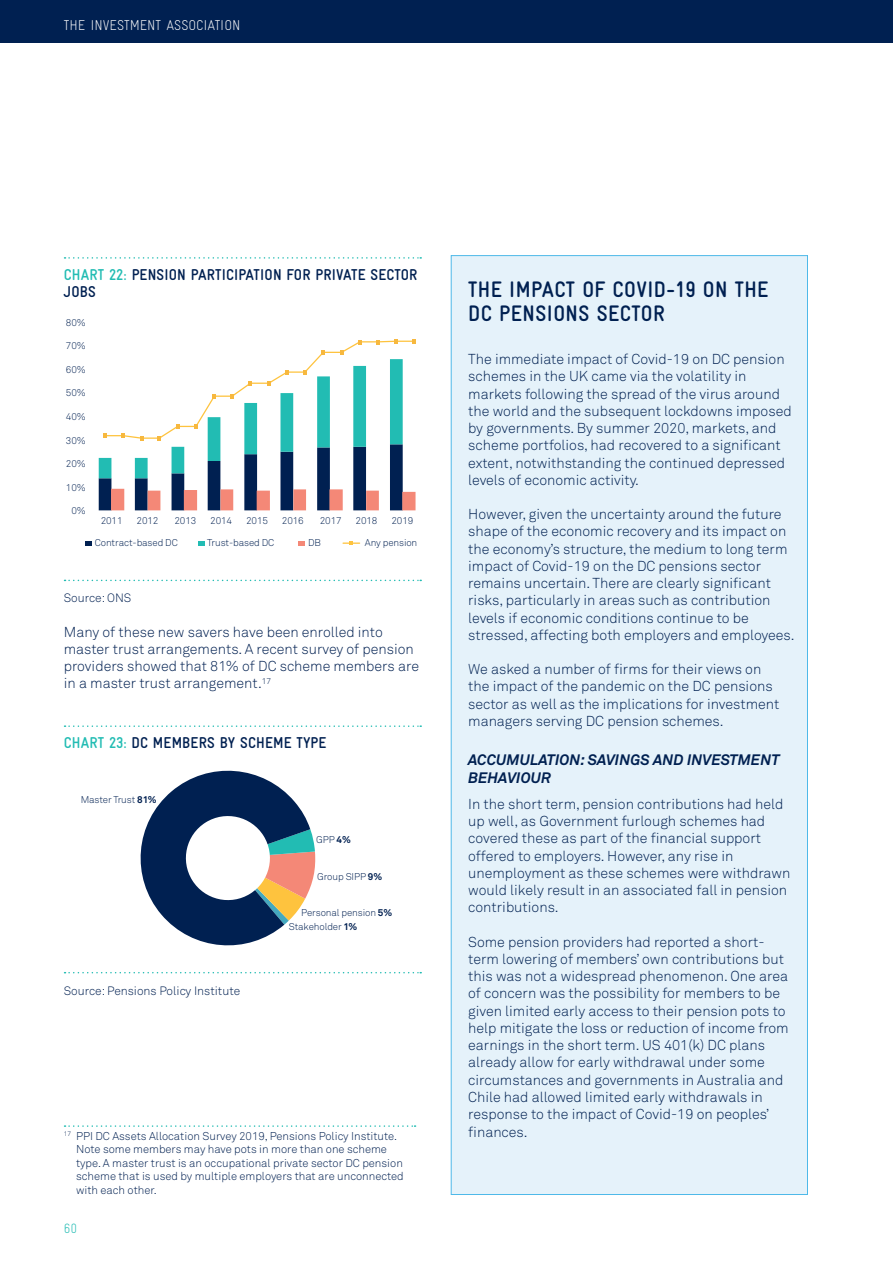
<style>
.page{position:relative;width:893px;height:1263px;background:#fff}
.page>*{position:absolute;margin:0;border:0;box-sizing:border-box;transform-origin:0 0}
.subhead1{font:700 22.5px/24px "Gravur Condensed";letter-spacing:.02em;color:#002051}
.table_head{font:700 15.75px/17.2px "Gravur Condensed";letter-spacing:.01em;color:#002051}
.t1{font:italic 700 15px/18px "Akkurat Std";color:#002051}
.t2{font:300 14.25px/17.2px "Akkurat Std";color:#002051}
.t3{font:300 14.25px "Gravur Condensed";color:#fff}
.t4{font:300 13.5px "Gravur Condensed";color:#22bcb3}
.source{font:300 12px "Akkurat Std";color:#002051}
.footnotes{font:300 11.25px/13.5px "Akkurat Std";color:#002051}
.t5{font:300 9.75px "Akkurat Std";letter-spacing:-.01em;color:#002051}
.s1{color:#22bcb3}
.s2{font-weight:700}
</style>
<div class="page">
<div style="left:0;top:0;width:893px;height:43px;background:#002051"></div>
<svg style="left:65px;top:257px;width:356px;height:2px"></svg>
<svg style="left:65px;top:580px;width:356px;height:1px"></svg>
<svg style="left:65px;top:725px;width:356px;height:2px"></svg>
<svg style="left:65px;top:972px;width:356px;height:1px"></svg>
<svg style="left:86px;top:541px;width:6px;height:5px"></svg>
<svg style="left:199px;top:541px;width:6px;height:5px"></svg>
<svg style="left:299px;top:541px;width:6px;height:5px"></svg>
<svg style="left:343px;top:541px;width:17px;height:4px"></svg>
<svg style="left:99px;top:339px;width:317px;height:171px"></svg>
<svg style="left:140px;top:771px;width:176px;height:175px"></svg>
<svg style="left:65px;top:1125px;width:351px;height:2px"></svg>
<div style="left:451px;top:255px;width:357px;height:940px;background:#e5f2fa;border:1px solid #4eb9e9"></div>
<p class="t3" style="left:64px;top:17px;width:178px">THE INVESTMENT ASSOCIATION</p>
<p class="table_head" style="left:64px;top:266px;width:355px"><span class="s1">CHART 22:</span> PENSION PARTICIPATION FOR PRIVATE SECTOR<br>JOBS</p>
<p class="t5" style="left:66px;top:317px;width:21px">80%</p>
<p class="t5" style="left:66px;top:340px;width:21px">70%</p>
<p class="t5" style="left:66px;top:364px;width:21px">60%</p>
<p class="t5" style="left:66px;top:387px;width:21px">50%</p>
<p class="t5" style="left:66px;top:411px;width:21px">40%</p>
<p class="t5" style="left:66px;top:434px;width:21px">30%</p>
<p class="t5" style="left:66px;top:458px;width:21px">20%</p>
<p class="t5" style="left:66px;top:481px;width:21px">10%</p>
<p class="t5" style="left:71px;top:505px;width:16px">0%</p>
<p class="t5" style="left:101px;top:514px;width:23px">2011</p>
<p class="t5" style="left:137px;top:514px;width:23px">2012</p>
<p class="t5" style="left:174px;top:514px;width:23px">2013</p>
<p class="t5" style="left:210px;top:514px;width:23px">2014</p>
<p class="t5" style="left:246px;top:514px;width:23px">2015</p>
<p class="t5" style="left:282px;top:514px;width:23px">2016</p>
<p class="t5" style="left:320px;top:514px;width:23px">2017</p>
<p class="t5" style="left:356px;top:514px;width:23px">2018</p>
<p class="t5" style="left:391px;top:514px;width:23px">2019</p>
<p class="t5" style="left:95px;top:537px;width:84px">Contract-based DC</p>
<p class="t5" style="left:207px;top:537px;width:69px">Trust-based DC</p>
<p class="t5" style="left:308px;top:537px;width:14px">DB</p>
<p class="t5" style="left:365px;top:537px;width:54px">Any pension</p>
<p class="source" style="left:64px;top:591px;width:69px">Source: ONS</p>
<p class="t2" style="left:64px;top:623px;width:357px">Many of these new savers have been enrolled into master trust arrangements. A recent survey of pension providers showed that 81% of DC scheme members are in a master trust arrangement.<sup>17</sup></p>
<p class="table_head" style="left:64px;top:734px;width:264px"><span class="s1">CHART 23:</span> DC MEMBERS BY SCHEME TYPE</p>
<p class="t5" style="left:81px;top:793px;width:77px">Master Trust <span class="s2">81%</span></p>
<p class="source" style="left:64px;top:983px;width:178px">Source: Pensions Policy Institute</p>
<p class="t5" style="left:316px;top:833px;width:36px">GPP <span class="s2">4%</span></p>
<p class="t5" style="left:317px;top:871px;width:66px">Group SIPP <span class="s2">9%</span></p>
<p class="t5" style="left:301px;top:906px;width:92px">Personal pension <span class="s2">5%</span></p>
<p class="t5" style="left:289px;top:921px;width:70px">Stakeholder <span class="s2">1%</span></p>
<p class="footnotes" style="left:76px;top:1129px;width:329px;text-indent:-12px"><sup>17</sup> PPI DC Assets Allocation Survey 2019, Pensions Policy Institute.<br>Note some members may have pots in more than one scheme type. A master trust is an occupational private sector DC pension scheme that is used by multiple employers that are unconnected with each other.</p>
<p class="t4" style="left:64px;top:1220px;width:15px">60</p>
<p class="subhead1" style="left:468px;top:277px;width:302px">THE IMPACT OF COVID-19 ON THE<br>DC PENSIONS SECTOR</p>
<p class="t2" style="left:468px;top:350px;width:325px">The immediate impact of Covid-19 on DC pension schemes in the UK came via the volatility in markets following the spread of the virus around the world and the subsequent lockdowns imposed by governments. By summer 2020, markets, and scheme portfolios, had recovered to a significant extent, notwithstanding the continued depressed levels of economic activity.</p>
<p class="t2" style="left:468px;top:505px;width:328px">However, given the uncertainty around the future shape of the economic recovery and its impact on the economy’s structure, the medium to long term impact of Covid-19 on the DC pensions sector remains uncertain. There are clearly significant risks, particularly in areas such as contribution levels if economic conditions continue to be stressed, affecting both employers and employees.</p>
<p class="t2" style="left:468px;top:660px;width:313px">We asked a number of firms for their views on the impact of the pandemic on the DC pensions sector as well as the implications for investment managers serving DC pension schemes.</p>
<p class="t1" style="left:468px;top:751px;width:313px">ACCUMULATION: SAVINGS AND INVESTMENT<br>BEHAVIOUR</p>
<p class="t2" style="left:468px;top:795px;width:324px">In the short term, pension contributions had held up well, as Government furlough schemes had covered these as part of the financial support offered to employers. However, any rise in unemployment as these schemes were withdrawn would likely result in an associated fall in pension contributions.</p>
<p class="t2" style="left:468px;top:933px;width:322px">Some pension providers had reported a short&shy;term lowering of members’ own contributions but this was not a widespread phenomenon. One area of concern was the possibility for members to be given limited early access to their pension pots to help mitigate the loss or reduction of income from earnings in the short term. US 401(k) DC plans already allow for early withdrawal under some circumstances and governments in Australia and Chile had allowed limited early withdrawals in response to the impact of Covid-19 on peoples’ finances.</p>
</div>
